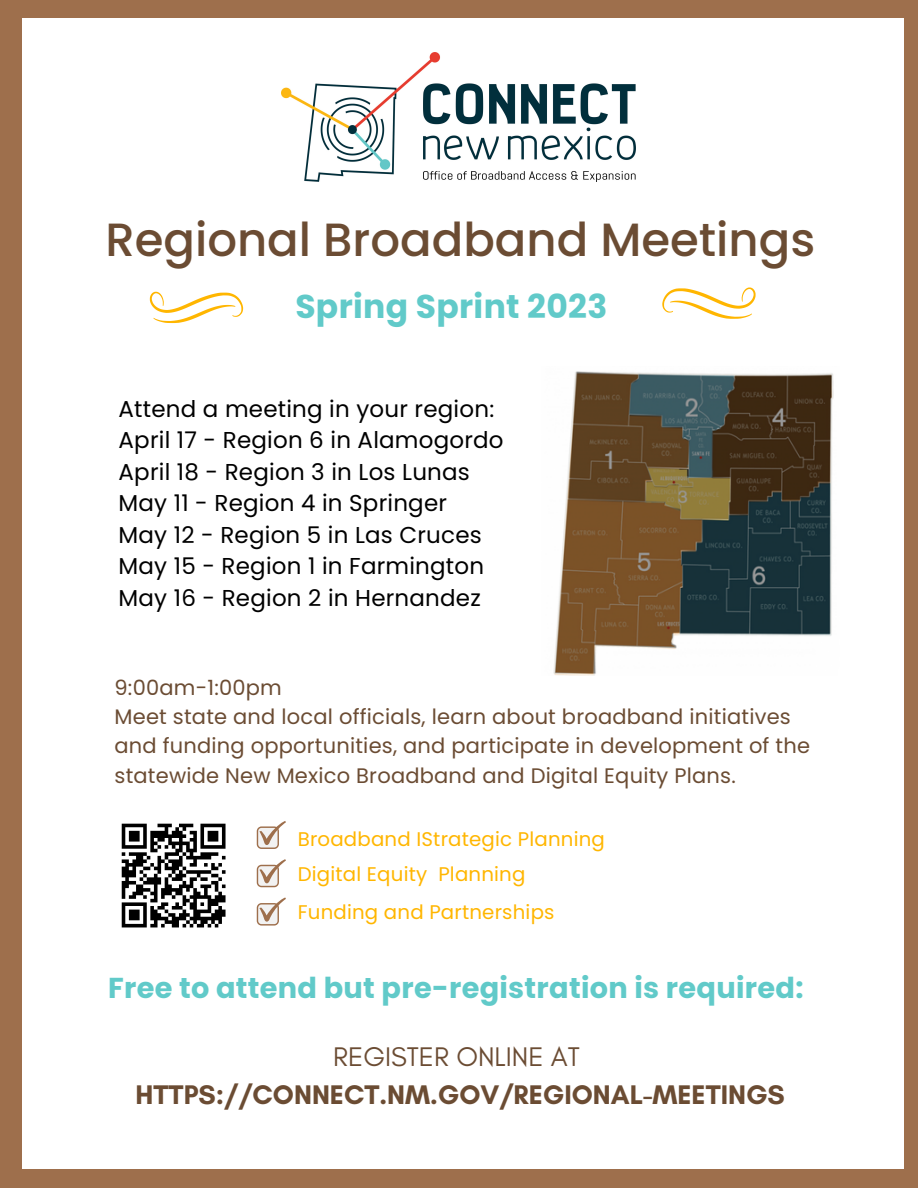
<style>
.page{position:relative;width:918px;height:1188px;background:#9e6f4c}
.page>*{position:absolute;margin:0;border:0;box-sizing:border-box;transform-origin:0 0}
.t1{font:500 46.65px "Poppins";color:#6b4c33}
.t2{font:700 33px "Poppins";letter-spacing:.01em;color:#61cac9}
.t3{font:700 28.8px "Poppins";letter-spacing:.01em;color:#61cac9}
.t4{font:700 27.45px "Glacial Indifference";color:#6b4c33}
.t5{font:27.45px "Glacial Indifference";color:#6b4c33}
.t6{font:22.95px/31.5px "Poppins";letter-spacing:.01em;color:#000}
.t7{font:21px/29.2px "Poppins";letter-spacing:.01em;color:#6b4c33}
.t8{font:19.8px/35.7px "Poppins";letter-spacing:.01em;color:#ffb600}
</style>
<div class="page">
<div style="left:22px;top:18px;width:882px;height:1151px;background:#fff"></div>
<svg style="left:257px;top:859px;width:29px;height:28px"></svg>
<svg style="left:257px;top:897px;width:29px;height:29px"></svg>
<svg style="left:257px;top:821px;width:29px;height:28px"></svg>
<img style="left:553px;top:371px;width:281px;height:305px">
<svg style="left:150px;top:292px;width:93px;height:31px"></svg>
<svg style="left:662px;top:287px;width:94px;height:32px"></svg>
<img style="left:282px;top:53px;width:354px;height:128px">
<svg style="left:121px;top:823px;width:105px;height:105px"></svg>
<h1 class="t1" style="left:105px;top:207px;width:711px">Regional Broadband Meetings</h1>
<h2 class="t2" style="left:295px;top:283px;width:314px">Spring Sprint 2023</h2>
<p class="t6" style="left:119px;top:393px;width:387px">Attend a meeting in your region:<br>April 17 - Region 6 in Alamogordo<br>April 18 - Region 3 in Los Lunas<br>May 11 - Region 4 in Springer<br>May 12 - Region 5 in Las Cruces<br>May 15 - Region 1 in Farmington<br>May 16 - Region 2 in Hernandez</p>
<p class="t7" style="left:115px;top:673px;width:697px">9:00am-1:00pm<br>Meet state and local officials, learn about broadband initiatives and funding opportunities, and participate in development of the statewide New Mexico Broadband and Digital Equity Plans.</p>
<p class="t8" style="left:298px;top:821px;width:309px">Broadband IStrategic Planning<br>Digital Equity Planning</p>
<p class="t8" style="left:298px;top:894px;width:258px">Funding and Partnerships</p>
<h3 class="t3" style="left:108px;top:967px;width:697px">Free to attend but pre-registration is required:</h3>
<h3 class="t5" style="left:333px;top:1040px;width:248px">REGISTER ONLINE AT</h3>
<h3 class="t4" style="left:136px;top:1078px;width:651px">HTTPS://CONNECT.NM.GOV/REGIONAL-MEETINGS</h3>
</div>
